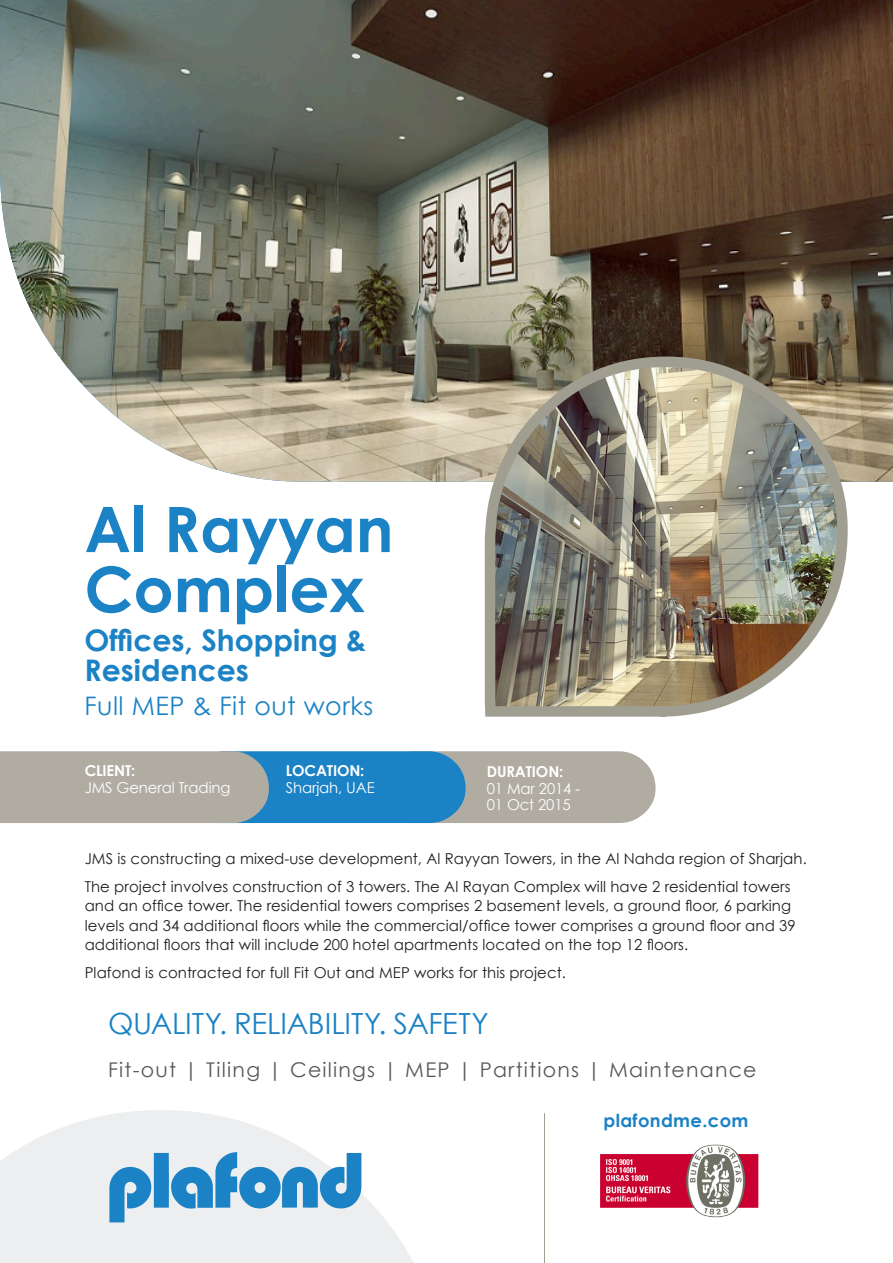
<style>
.page{position:relative;width:893px;height:1263px;background:#fff}
.page>*{position:absolute;margin:0;border:0;box-sizing:border-box;transform-origin:0 0}
.t1{font:700 62.85px/60px "Century Gothic";color:#1b82c5}
.t2{font:700 29.85px/30px "Century Gothic";color:#1b82c5}
.t3{font:29.1px "Century Gothic";letter-spacing:-.01em;color:#1b82c5}
.t4{font:25.5px "Century Gothic";letter-spacing:.02em;color:#1b82c5}
.t5{font:20.25px "Century Gothic";letter-spacing:.06em;color:#57585a}
.t6{font:700 18px "Century Gothic";letter-spacing:.02em;color:#1b82c5}
.t7{font:15px/19.5px "Century Gothic";letter-spacing:.005em;color:#231f20}
.t8{font:15px "Century Gothic";letter-spacing:-.01em;color:#fff}
.t9{font:700 15px "Century Gothic";letter-spacing:-.01em;color:#fff}
</style>
<div class="page">
<img style="left:0;top:0;width:893px;height:482px">
<svg style="left:0;top:751px;width:656px;height:72px;background:#84a0ae"></svg>
<img style="left:479px;top:352px;width:373px;height:365px">
<img style="left:600px;top:1144px;width:159px;height:74px">
<svg style="left:0;top:1110px;width:413px;height:153px;fill:#edeeef"></svg>
<svg style="left:109px;top:1152px;width:252px;height:70px;background:#8cbcdb"></svg>
<hr style="left:544px;top:1113px;width:1px;height:150px;background:#a09d91">
<p class="t1" style="left:84px;top:498px;width:311px">Al Rayyan<br>Complex</p>
<p class="t2" style="left:84px;top:624px;width:283px">Offices, Shopping &amp;<br>Residences</p>
<p class="t4" style="left:84px;top:690px;width:290px">Full MEP &amp; Fit out works</p>
<p class="t9" style="left:85px;top:761px;width:52px">CLIENT:</p>
<p class="t8" style="left:85px;top:778px;width:147px">JMS General Trading</p>
<p class="t9" style="left:286px;top:761px;width:80px">LOCATION:</p>
<p class="t8" style="left:286px;top:778px;width:90px">Sharjah, UAE</p>
<p class="t9" style="left:487px;top:762px;width:78px">DURATION:</p>
<p class="t8" style="left:487px;top:779px;width:95px">01 Mar 2014 -</p>
<p class="t8" style="left:487px;top:795px;width:85px">01 Oct 2015</p>
<p class="t7" style="left:85px;top:848px;width:724px">JMS is constructing a mixed-use development, Al Rayyan Towers, in the Al Nahda region of Sharjah.</p>
<p class="t7" style="left:85px;top:876px;width:713px">The project involves construction of 3 towers. The Al Rayan Complex will have 2 residential towers and an office tower. The residential towers comprises 2 basement levels, a ground floor, 6 parking levels and 34 additional floors while the commercial/office tower comprises a ground floor and 39 additional floors that will include 200 hotel apartments located on the top 12 floors.</p>
<p class="t7" style="left:85px;top:963px;width:483px">Plafond is contracted for full Fit Out and MEP works for this project.</p>
<p class="t3" style="left:108px;top:1006px;width:382px">QUALITY. RELIABILITY. SAFETY</p>
<p class="t5" style="left:108px;top:1057px;width:650px">Fit-out | Tiling | Ceilings | MEP | Partitions | Maintenance</p>
<p class="t6" style="left:603px;top:1109px;width:147px">plafondme.com</p>
</div>
